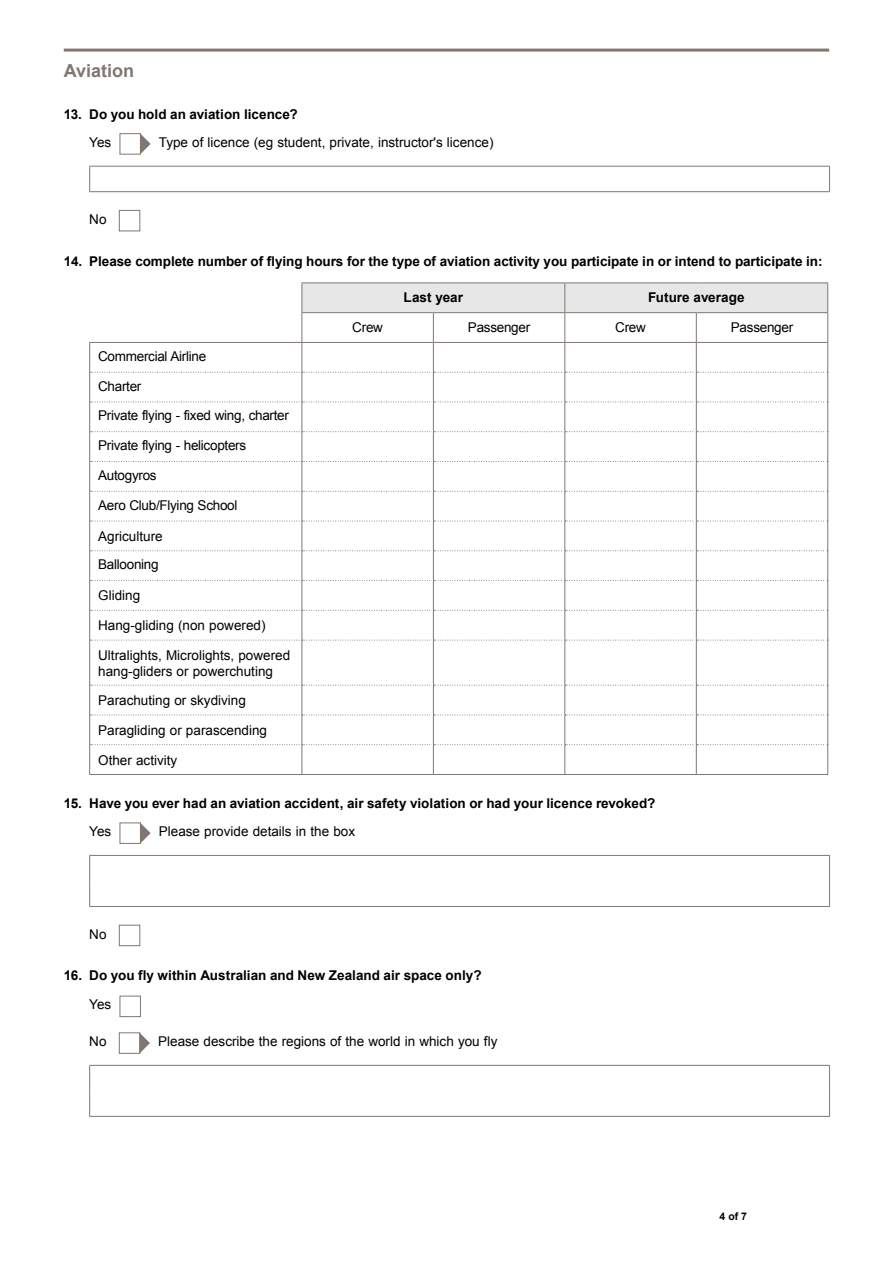
<style>
.page{position:relative;width:893px;height:1263px;background:#fff}
.page>*{position:absolute;margin:0;border:0;box-sizing:border-box;transform-origin:0 0}
.t1{font:700 18px "Arial";color:#827770}
.t2{font:13.5px/28.2px "Arial";color:#000}
.t3{font:700 13.5px "Arial";color:#000}
.t4{font:13.5px "Arial";letter-spacing:-.02em;color:#000}
.t5{font:700 10.5px "Arial";color:#000}
</style>
<div class="page">
<hr style="left:64px;top:49px;width:765px;height:3px;background:#827770">
<div style="left:120px;top:133px;width:21px;height:22px;background:#fff;border:1px solid #827770"></div>
<svg style="left:140px;top:133px;width:11px;height:22px"></svg>
<svg style="left:89px;top:167px;width:1px;height:24px"></svg>
<hr style="left:89px;top:166px;width:741px;height:1px;background:#827770">
<svg style="left:829px;top:167px;width:1px;height:24px"></svg>
<hr style="left:89px;top:191px;width:741px;height:1px;background:#827770">
<div style="left:119px;top:210px;width:21px;height:21px;background:#fff;border:1px solid #827770"></div>
<hr style="left:302px;top:282px;width:131px;height:1px;background:#827770">
<hr style="left:433px;top:282px;width:132px;height:1px;background:#827770">
<hr style="left:565px;top:282px;width:131px;height:1px;background:#827770">
<hr style="left:696px;top:282px;width:132px;height:1px;background:#827770">
<hr style="left:89px;top:640px;width:1px;height:45px;background:#827770">
<hr style="left:302px;top:640px;width:1px;height:45px;background:#827770">
<hr style="left:433px;top:640px;width:1px;height:45px;background:#827770">
<hr style="left:564px;top:640px;width:1px;height:45px;background:#827770">
<hr style="left:696px;top:640px;width:1px;height:45px;background:#827770">
<hr style="left:827px;top:640px;width:1px;height:45px;background:#827770">
<svg style="left:89px;top:283px;width:739px;height:358px"></svg>
<hr style="left:89px;top:774px;width:213px;height:1px;background:#827770">
<hr style="left:302px;top:774px;width:131px;height:1px;background:#827770">
<hr style="left:433px;top:774px;width:132px;height:1px;background:#827770">
<svg style="left:89px;top:685px;width:739px;height:89px"></svg>
<hr style="left:565px;top:774px;width:131px;height:1px;background:#827770">
<hr style="left:696px;top:774px;width:132px;height:1px;background:#827770">
<div style="left:120px;top:822px;width:21px;height:22px;background:#fff;border:1px solid #827770"></div>
<svg style="left:140px;top:822px;width:11px;height:22px"></svg>
<hr style="left:89px;top:855px;width:741px;height:1px;background:#827770">
<svg style="left:89px;top:856px;width:1px;height:50px"></svg>
<svg style="left:829px;top:856px;width:1px;height:50px"></svg>
<hr style="left:89px;top:906px;width:741px;height:1px;background:#827770">
<div style="left:119px;top:925px;width:21px;height:21px;background:#fff;border:1px solid #827770"></div>
<div style="left:120px;top:996px;width:21px;height:21px;background:#fff;border:1px solid #827770"></div>
<div style="left:119px;top:1032px;width:21px;height:22px;background:#fff;border:1px solid #827770"></div>
<svg style="left:139px;top:1032px;width:11px;height:22px"></svg>
<hr style="left:89px;top:1065px;width:741px;height:1px;background:#827770">
<svg style="left:89px;top:1066px;width:1px;height:50px"></svg>
<svg style="left:829px;top:1066px;width:1px;height:50px"></svg>
<hr style="left:89px;top:1116px;width:741px;height:1px;background:#827770">
<h1 class="t1" style="left:64px;top:59px;width:72px">Aviation</h1>
<p class="t3" style="left:64px;top:105px;width:235px">13. Do you hold an aviation licence?</p>
<p class="t2" style="left:89px;top:128px;width:24px">Yes</p>
<p class="t2" style="left:159px;top:128px;width:336px">Type of licence (eg student, private, instructor's licence)</p>
<p class="t2" style="left:89px;top:205px;width:19px">No</p>
<p class="t3" style="left:64px;top:252px;width:760px">14. Please complete number of flying hours for the type of aviation activity you participate in or intend to participate in:</p>
<p class="t3" style="left:404px;top:288px;width:61px">Last year</p>
<p class="t3" style="left:648px;top:288px;width:98px">Future average</p>
<p class="t2" style="left:352px;top:314px;width:32px">Crew</p>
<p class="t4" style="left:468px;top:319px;width:64px">Passenger</p>
<p class="t2" style="left:615px;top:314px;width:32px">Crew</p>
<p class="t4" style="left:731px;top:319px;width:64px">Passenger</p>
<p class="t4" style="left:98px;top:347px;width:110px">Commercial Airline</p>
<p class="t4" style="left:98px;top:377px;width:45px">Charter</p>
<p class="t4" style="left:98px;top:407px;width:192px">Private flying - fixed wing, charter</p>
<p class="t4" style="left:98px;top:436px;width:150px">Private flying - helicopters</p>
<p class="t4" style="left:98px;top:466px;width:60px">Autogyros</p>
<p class="t4" style="left:98px;top:496px;width:141px">Aero Club/Flying School</p>
<p class="t2" style="left:98px;top:522px;width:66px">Agriculture<br>Ballooning</p>
<p class="t2" style="left:98px;top:582px;width:44px">Gliding</p>
<p class="t2" style="left:98px;top:611px;width:169px">Hang-gliding (non powered)</p>
<p class="t2" style="left:98px;top:647px;width:194px;line-height:16.2px">Ultralights, Microlights, powered hang-gliders or powerchuting</p>
<p class="t2" style="left:98px;top:686px;width:149px">Parachuting or skydiving</p>
<p class="t2" style="left:98px;top:716px;width:170px">Paragliding or parascending</p>
<p class="t2" style="left:98px;top:746px;width:81px">Other activity</p>
<p class="t3" style="left:64px;top:794px;width:593px">15. Have you ever had an aviation accident, air safety violation or had your licence revoked?</p>
<p class="t2" style="left:89px;top:818px;width:24px">Yes</p>
<p class="t2" style="left:159px;top:817px;width:198px">Please provide details in the box</p>
<p class="t2" style="left:89px;top:920px;width:19px">No</p>
<p class="t3" style="left:64px;top:967px;width:419px">16. Do you fly within Australian and New Zealand air space only?</p>
<p class="t2" style="left:89px;top:991px;width:24px">Yes</p>
<p class="t2" style="left:89px;top:1027px;width:19px">No</p>
<p class="t2" style="left:158px;top:1027px;width:341px">Please describe the regions of the world in which you fly</p>
<p class="t5" style="left:720px;top:1209px;width:29px">4 of 7</p>
</div>
